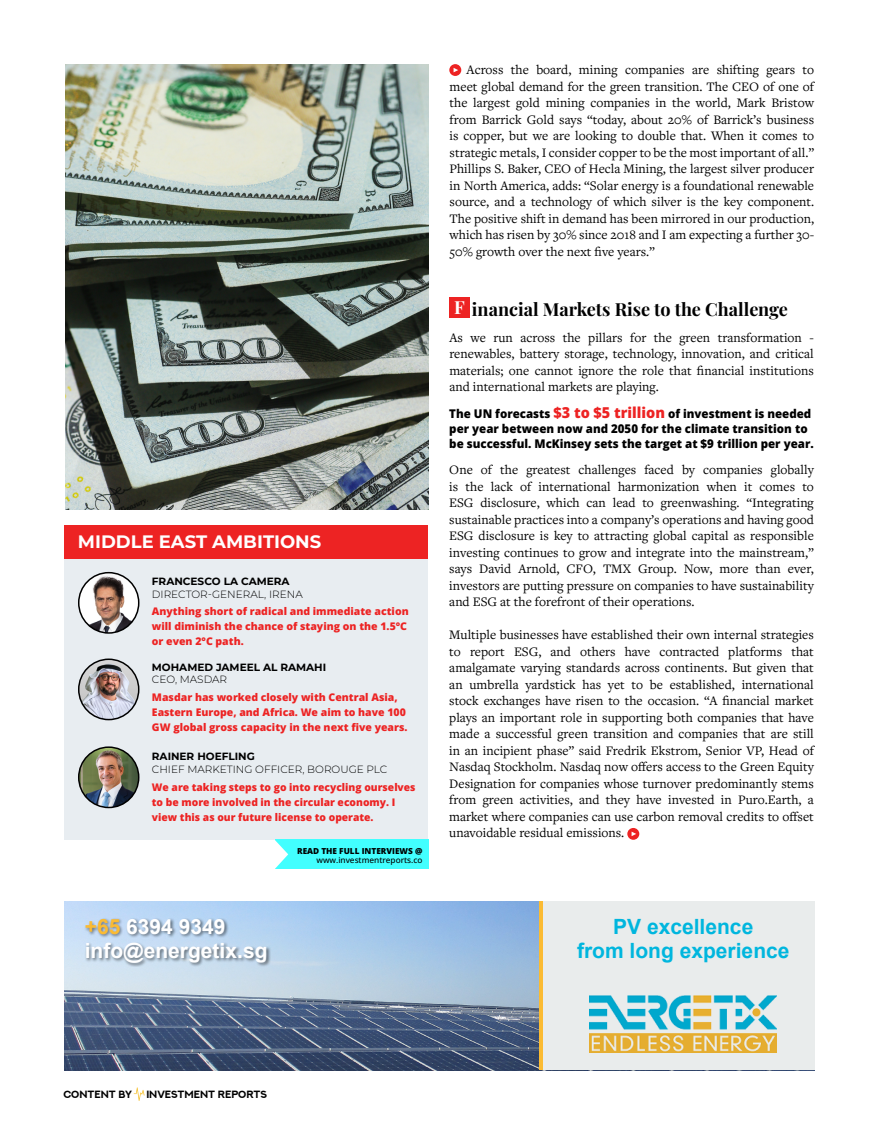
<style>
.page{position:relative;width:878px;height:1134px;background:#fff}
.page>*{position:absolute;margin:0;border:0;box-sizing:border-box;transform-origin:0 0}
.t1{font:700 21px/24px "Arial";color:#00b6de;text-align:center}
.t2{font:700 21px/24px "Arial";color:#fff}
.t3{font:700 18px "Playfair Display";color:#000}
.t4{font:700 18px "Montserrat";color:#fff}
.t5{font:13.5px/16.5px "Freight Text Pro";color:#000;text-align:justify}
.t6{font:800 12px/15px "Open Sans";color:#000;scale:.96 1}
.t7{font:800 10.5px/15px "Open Sans";color:#ed2323}
.t8{font:300 10.5px "Montserrat";color:#000}
.t9{font:700 10.5px "Montserrat";color:#000}
.t10{font:700 10.5px "NEXTART";color:#000}
.t11{font:500 8.25px "Open Sans";color:#000}
.t12{font:800 8.25px "Open Sans";color:#000}
.s1{color:#fbbb33}
.s2{color:#fff}
.s3{font-size:15px;color:#ed2323}
</style>
<div class="page">
<div style="left:65px;top:525px;width:363px;height:315px;background:#e8edf1"></div>
<div style="left:65px;top:525px;width:363px;height:33px;background:#ed2323"></div>
<img style="left:65px;top:902px;width:474px;height:168px">
<div style="left:541px;top:902px;width:273px;height:168px;background:#e9ecec"></div>
<img style="left:590px;top:996px;width:186px;height:56px">
<div style="left:84px;top:918px;width:187px;height:49px;background:#000;opacity:.5"></div>
<hr style="left:539px;top:902px;width:3px;height:168px;background:#fbbb33">
<img style="left:65px;top:65px;width:363px;height:444px">
<img style="left:79px;top:573px;width:60px;height:60px;border-radius:30px">
<div style="left:78px;top:572px;width:61px;height:62px;border:2px solid #000;border-radius:50%"></div>
<img style="left:79px;top:659px;width:60px;height:61px;border-radius:30px">
<div style="left:78px;top:659px;width:61px;height:61px;border:2px solid #000;border-radius:50%"></div>
<img style="left:79px;top:747px;width:60px;height:61px;border-radius:30px">
<div style="left:78px;top:746px;width:61px;height:62px;border:2px solid #000;border-radius:50%"></div>
<div style="left:449px;top:298px;width:21px;height:20px;background:#ed2323"></div>
<div style="left:449px;top:64px;width:12px;height:12px;background:#ed2323;border-radius:50%"></div>
<svg style="left:453px;top:68px;width:5px;height:4px"></svg>
<div style="left:627px;top:828px;width:12px;height:12px;background:#ed2323;border-radius:50%"></div>
<svg style="left:631px;top:832px;width:5px;height:4px"></svg>
<svg style="left:134px;top:1087px;width:10px;height:14px"></svg>
<div style="left:275px;top:840px;width:153px;height:29px;background:#42ffff"></div>
<svg style="left:275px;top:840px;width:13px;height:29px"></svg>
<h2 class="t4" style="left:78px;top:530px;width:245px">MIDDLE EAST AMBITIONS</h2>
<p class="t9" style="left:152px;top:574px;width:139px">FRANCESCO LA CAMERA</p>
<p class="t8" style="left:152px;top:587px;width:152px">DIRECTOR-GENERAL, IRENA</p>
<p class="t7" style="left:152px;top:604px;width:258px">Anything short of radical and immediate action will diminish the chance of staying on the 1.5°C or even 2°C path.</p>
<p class="t9" style="left:152px;top:660px;width:176px">MOHAMED JAMEEL AL RAMAHI</p>
<p class="t8" style="left:152px;top:673px;width:77px">CEO, MASDAR</p>
<p class="t7" style="left:152px;top:690px;width:257px">Masdar has worked closely with Central Asia,<br>Eastern Europe, and Africa. We aim to have 100<br>GW global gross capacity in the next five years.</p>
<p class="t9" style="left:152px;top:750px;width:104px">RAINER HOEFLING</p>
<p class="t8" style="left:152px;top:762px;width:237px">CHIEF MARKETING OFFICER, BOROUGE PLC</p>
<p class="t7" style="left:152px;top:779px;width:265px">We are taking steps to go into recycling ourselves to be more involved in the circular economy. I view this as our future license to operate.</p>
<h1 class="t2" style="left:85px;top:915px;width:184px"><span class="s1">+65</span> 6394 9349 info@energetix.sg</h1>
<p class="t12" style="left:297px;top:845px;width:127px">READ THE FULL INTERVIEWS @</p>
<p class="t11" style="left:316px;top:854px;width:108px">www.investmentreports.co</p>
<p class="t5" style="left:449px;top:61px;width:366px;text-indent:17px">Across the board, mining companies are shifting gears to meet global demand for the green transition. The CEO of one of the largest gold mining companies in the world, Mark Bristow from Barrick Gold says “today, about 20% of Barrick’s business is copper, but we are looking to double that. When it comes to strategic metals, I consider copper to be the most important of all.” Phillips S. Baker, CEO of Hecla Mining, the largest silver producer in North America, adds: “Solar energy is a foundational renewable source, and a technology of which silver is the key component.<br>The positive shift in demand has been mirrored in our production, which has risen by 30% since 2018 and I am expecting a further 30- 50% growth over the next five years.”</p>
<h2 class="t3" style="left:454px;top:295px;width:335px"><span class="s2">F</span> inancial Markets Rise to the Challenge</h2>
<p class="t5" style="left:449px;top:329px;width:366px">As we run across the pillars for the green transformation - renewables, battery storage, technology, innovation, and critical materials; one cannot ignore the role that financial institutions and international markets are playing.</p>
<p class="t6" style="left:449px;top:406px;width:381px">The UN forecasts <span class="s3">$3 to $5 trillion</span> of investment is needed per year between now and 2050 for the climate transition to be successful. McKinsey sets the target at $9 trillion per year.</p>
<p class="t5" style="left:449px;top:461px;width:366px">One of the greatest challenges faced by companies globally is the lack of international harmonization when it comes to ESG disclosure, which can lead to greenwashing. “Integrating sustainable practices into a company’s operations and having good ESG disclosure is key to attracting global capital as responsible investing continues to grow and integrate into the mainstream,” says David Arnold, CFO, TMX Group. Now, more than ever, investors are putting pressure on companies to have sustainability and ESG at the forefront of their operations.</p>
<p class="t5" style="left:449px;top:626px;width:366px">Multiple businesses have established their own internal strategies to report ESG, and others have contracted platforms that amalgamate varying standards across continents. But given that an umbrella yardstick has yet to be established, international stock exchanges have risen to the occasion. “A financial market plays an important role in supporting both companies that have made a successful green transition and companies that are still in an incipient phase” said Fredrik Ekstrom, Senior VP, Head of Nasdaq Stockholm. Nasdaq now offers access to the Green Equity Designation for companies whose turnover predominantly stems from green activities, and they have invested in Puro.Earth, a market where companies can use carbon removal credits to offset unavoidable residual emissions.</p>
<h1 class="t1" style="left:577px;top:915px;width:214px">PV excellence<br>from long experience</h1>
<p class="t10" style="left:63px;top:1088px;width:70px">CONTENT BY</p>
<p class="t10" style="left:146px;top:1088px;width:122px">INVESTMENT REPORTS</p>
</div>
